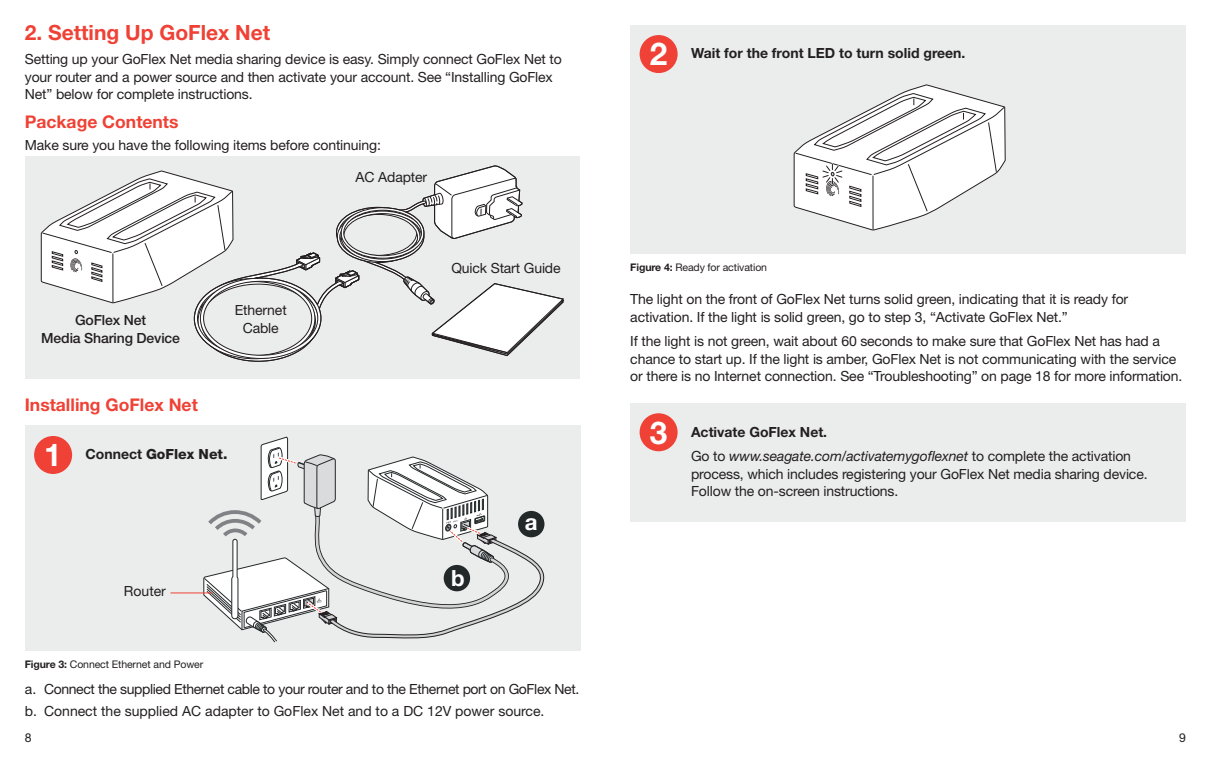
<style>
.page{position:relative;width:1211px;height:769px;background:#fff}
.page>*{position:absolute;margin:0;border:0;box-sizing:border-box;transform-origin:0 0}
.t1{font:700 31.5px "Helvetica Neue LT Std";color:#fff}
.t2{font:700 22.22px "Helvetica Neue LT Std";color:#fff}
.t3{font:700 21px "Helvetica Neue LT Std";color:#ef4135}
.t4{font:700 17.5px "Helvetica Neue LT Std";color:#ef4135}
.t5{font:14px/17.5px "Helvetica Neue LT Std";letter-spacing:-.01em;color:#231f20}
.t6{font:italic 14px/24.5px "Helvetica Neue LT Std";letter-spacing:-.01em;color:#231f20}
.t7{font:700 14px "Helvetica Neue LT Std";color:#231f20}
.t8{font:500 14px/17.5px "Helvetica Neue LT Std";letter-spacing:-.01em;color:#231f20;text-align:center}
.t9{font:800 14px "Helvetica Neue LT Std";color:#231f20}
.t10{font:12.25px "Helvetica Neue LT Std";color:#231f20}
.t11{font:10.5px "Helvetica Neue LT Std";letter-spacing:-.01em;color:#231f20}
.s1{font-weight:700}
.s2{font-weight:700;font-style:normal}
.s3{font-style:normal}
</style>
<div class="page">
<div style="left:26px;top:156px;width:554px;height:222px;background:#ebecec"></div>
<svg style="left:40px;top:165px;width:525px;height:197px"></svg>
<div style="left:25px;top:426px;width:555px;height:225px;background:#ebecec"></div>
<svg style="left:203px;top:436px;width:342px;height:207px"></svg>
<div style="left:34px;top:436px;width:38px;height:38px;background:#ef4135;border-radius:50%"></div>
<div style="left:630px;top:25px;width:556px;height:229px;background:#ebecec"></div>
<svg style="left:793px;top:84px;width:213px;height:147px"></svg>
<div style="left:639px;top:35px;width:38px;height:38px;background:#ef4135;border-radius:50%"></div>
<div style="left:630px;top:403px;width:556px;height:118px;background:#ebecec"></div>
<div style="left:639px;top:413px;width:38px;height:38px;background:#ef4135;border-radius:50%"></div>
<hr style="left:170px;top:592px;width:42px;height:1px;background:#ef4135">
<h3 class="t3" style="left:25px;top:19px;width:247px">2. Setting Up GoFlex Net</h3>
<p class="t5" style="left:25px;top:50px;width:538px">Setting up your GoFlex Net media sharing device is easy. Simply connect GoFlex Net to your router and a power source and then activate your account. See “Installing GoFlex<br>Net” below for complete instructions.</p>
<p class="t4" style="left:25px;top:111px;width:155px">Package Contents</p>
<p class="t5" style="left:25px;top:136px;width:357px">Make sure you have the following items before continuing:</p>
<p class="t8" style="left:41px;top:311px;width:140px">GoFlex Net<br>Media Sharing Device</p>
<p class="t5" style="left:235px;top:301px;width:53px;text-align:center">Ethernet<br>Cable</p>
<p class="t4" style="left:25px;top:394px;width:174px">Installing GoFlex Net</p>
<h1 class="t1" style="left:44px;top:436px;width:19px">1</h1>
<p class="t9" style="left:86px;top:446px;width:143px"><span class="s1">Connect</span> GoFlex Net.</p>
<p class="t5" style="left:124px;top:582px;width:43px">Router</p>
<p class="t5" style="left:355px;top:168px;width:73px">AC Adapter</p>
<p class="t5" style="left:451px;top:259px;width:111px">Quick Start Guide</p>
<h2 class="t2" style="left:451px;top:564px;width:15px">b</h2>
<h2 class="t2" style="left:524px;top:508px;width:14px">a</h2>
<p class="t11" style="left:25px;top:658px;width:180px"><span class="s1">Figure 3:</span> Connect Ethernet and Power</p>
<p class="t5" style="left:25px;top:678px;width:556px;line-height:22.4px">a. Connect the supplied Ethernet cable to your router and to the Ethernet port on GoFlex Net. b. Connect the supplied AC adapter to GoFlex Net and to a DC 12V power source.</p>
<h1 class="t1" style="left:649px;top:35px;width:19px">2</h1>
<p class="t7" style="left:691px;top:45px;width:276px">Wait for the front LED to turn solid green.</p>
<p class="t11" style="left:630px;top:261px;width:138px"><span class="s1">Figure 4:</span> Ready for activation</p>
<p class="t5" style="left:630px;top:290px;width:499px">The light on the front of GoFlex Net turns solid green, indicating that it is ready for activation. If the light is solid green, go to step 3, “Activate GoFlex Net.”</p>
<p class="t5" style="left:630px;top:332px;width:553px">If the light is not green, wait about 60 seconds to make sure that GoFlex Net has had a chance to start up. If the light is amber, GoFlex Net is not communicating with the service or there is no Internet connection. See “Troubleshooting” on page 18 for more information.</p>
<h1 class="t1" style="left:649px;top:413px;width:19px">3</h1>
<p class="t6" style="left:691px;top:419px;width:441px"><span class="s2">Activate GoFlex Net.<br></span><span class="s3">Go to</span> www.seagate.com/activatemygoflexnet <span class="s3">to complete the activation</span></p>
<p class="t5" style="left:691px;top:465px;width:458px">process, which includes registering your GoFlex Net media sharing device.<br>Follow the on-screen instructions.</p>
<p class="t10" style="left:25px;top:730px;width:8px">8</p>
<p class="t10" style="left:1178px;top:730px;width:8px">9</p>
</div>
